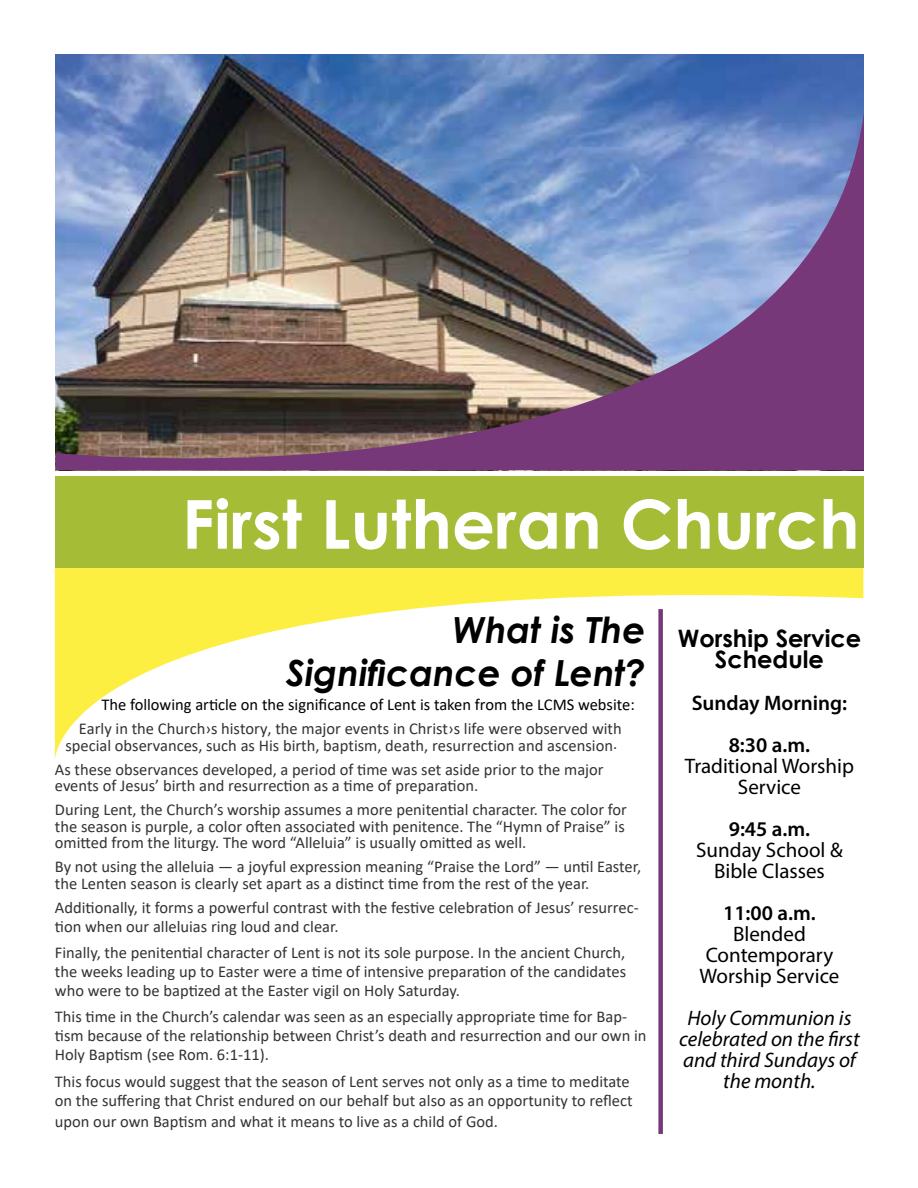
<style>
.page{position:relative;width:918px;height:1188px;background:#fff}
.page>*{position:absolute;margin:0;border:0;box-sizing:border-box;transform-origin:0 0}
.t1{font:700 67.5px "Century Gothic";color:#fff}
.t2{font:italic 700 36px/43.2px "Century Gothic";color:#000;text-align:right}
.t3{font:700 24px/21px "Century Gothic";color:#000;text-align:center}
.t4{font:21px/21px "Myriad Pro";color:#000;text-align:center}
.t5{font:italic 21px/21px "Myriad Pro";color:#000;text-align:center}
.t6{font:600 21px/42px "Myriad Pro";color:#000;text-align:center}
.t7{font:16.5px/18.9px "Calibri";color:#333}
.t8{font:16.5px "Calibri";color:#000}
</style>
<div class="page">
<img style="left:56px;top:54px;width:808px;height:58px">
<div style="left:56px;top:477px;width:808px;height:91px;background:#a4bc36"></div>
<svg style="left:55px;top:568px;width:808px;height:191px"></svg>
<div style="left:658px;top:609px;width:5px;height:525px;background:#763879"></div>
<img style="left:56px;top:112px;width:808px;height:365px">
<h1 class="t1" style="left:182px;top:473px;width:679px">First Lutheran Church</h1>
<h2 class="t2" style="left:286px;top:606px;width:361px">What is The<br>Significance of Lent?</h2>
<p class="t8" style="left:101px;top:693px;width:535px">The following article on the significance of Lent is taken from the LCMS website:</p>
<p class="t7" style="left:65px;top:720px;width:558px;line-height:16.5px;text-align:right">Early in the Church›s history, the major events in Christ›s life were observed with special observances, such as His birth, baptism, death, resurrection and ascension.</p>
<p class="t7" style="left:55px;top:760px;width:550px;line-height:16.5px">As these observances developed, a period of time was set aside prior to the major events of Jesus’ birth and resurrection as a time of preparation.</p>
<p class="t7" style="left:55px;top:801px;width:574px;line-height:16.5px">During Lent, the Church’s worship assumes a more penitential character. The color for the season is purple, a color often associated with penitence. The “Hymn of Praise” is omitted from the liturgy. The word “Alleluia” is usually omitted as well.</p>
<p class="t7" style="left:55px;top:858px;width:588px;line-height:16.5px">By not using the alleluia — a joyful expression meaning “Praise the Lord” — until Easter, the Lenten season is clearly set apart as a distinct time from the rest of the year.</p>
<p class="t7" style="left:55px;top:897px;width:585px">Additionally, it forms a powerful contrast with the festive celebration of Jesus’ resurrec&shy;tion when our alleluias ring loud and clear.</p>
<p class="t7" style="left:55px;top:943px;width:573px;text-align:justify">Finally, the penitential character of Lent is not its sole purpose. In the ancient Church, the weeks leading up to Easter were a time of intensive preparation of the candidates who were to be baptized at the Easter vigil on Holy Saturday.</p>
<p class="t7" style="left:55px;top:1007px;width:593px">This time in the Church’s calendar was seen as an especially appropriate time for Bap&shy;tism because of the relationship between Christ’s death and resurrection and our own in<br>Holy Baptism (see Rom. 6:1-11).</p>
<p class="t7" style="left:55px;top:1072px;width:579px">This focus would suggest that the season of Lent serves not only as a time to meditate on the suffering that Christ endured on our behalf but also as an opportunity to reflect</p>
<p class="t7" style="left:55px;top:1111px;width:445px">upon our own Baptism and what it means to live as a child of God.</p>
<h3 class="t3" style="left:678px;top:626px;width:185px">Worship Service<br>Schedule</h3>
<p class="t6" style="left:692px;top:681px;width:157px">Sunday Morning:<br>8:30 a.m.</p>
<p class="t4" style="left:685px;top:755px;width:171px">Traditional Worship<br>Service</p>
<p class="t6" style="left:729px;top:807px;width:83px">9:45 a.m.</p>
<p class="t4" style="left:696px;top:839px;width:148px">Sunday School &amp;<br>Bible Classes</p>
<p class="t6" style="left:723px;top:891px;width:94px">11:00 a.m.</p>
<p class="t4" style="left:700px;top:923px;width:141px">Blended<br>Contemporary<br>Worship Service</p>
<p class="t5" style="left:679px;top:1007px;width:182px">Holy Communion is celebrated on the first and third Sundays of the month.</p>
</div>
